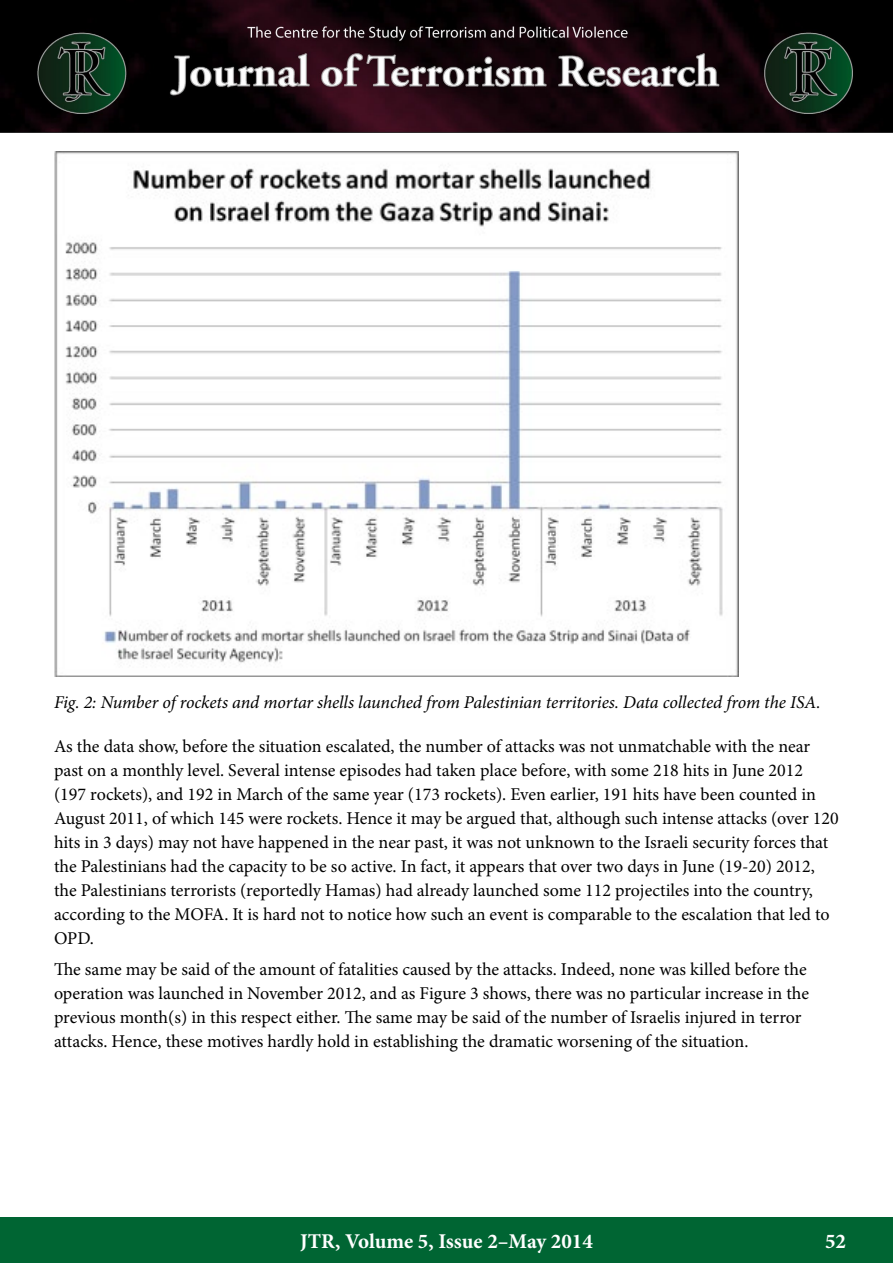
<style>
.page{position:relative;width:893px;height:1263px;background:#fff}
.page>*{position:absolute;margin:0;border:0;box-sizing:border-box;transform-origin:0 0}
.t1{font:700 21px "Minion Pro";color:#fff}
.t2{font:18px/24px "Minion Pro";color:#000}
.t3{font:italic 18px "Minion Pro";letter-spacing:-.01em;color:#000}
</style>
<div class="page">
<div style="left:0;top:1217px;width:893px;height:46px;background:#006533"></div>
<img style="left:0;top:0;width:893px;height:133px">
<img style="left:54px;top:152px;width:684px;height:525px">
<p class="t3" style="left:54px;top:690px;width:768px">Fig. 2: Number of rockets and mortar shells launched from Palestinian territories. Data collected from the ISA.</p>
<p class="t2" style="left:54px;top:734px;width:786px">As the data show, before the situation escalated, the number of attacks was not unmatchable with the near past on a monthly level. Several intense episodes had taken place before, with some 218 hits in June 2012 (197 rockets), and 192 in March of the same year (173 rockets). Even earlier, 191 hits have been counted in August 2011, of which 145 were rockets. Hence it may be argued that, although such intense attacks (over 120 hits in 3 days) may not have happened in the near past, it was not unknown to the Israeli security forces that the Palestinians had the capacity to be so active. In fact, it appears that over two days in June (19-20) 2012, the Palestinians terrorists (reportedly Hamas) had already launched some 112 projectiles into the country, according to the MOFA. It is hard not to notice how such an event is comparable to the escalation that led to OPD.</p>
<p class="t2" style="left:54px;top:957px;width:757px">The same may be said of the amount of fatalities caused by the attacks. Indeed, none was killed before the operation was launched in November 2012, and as Figure 3 shows, there was no particular increase in the previous month(s) in this respect either. The same may be said of the number of Israelis injured in terror attacks. Hence, these motives hardly hold in establishing the dramatic worsening of the situation.</p>
<p class="t1" style="left:300px;top:1226px;width:294px">JTR, Volume 5, Issue 2–May 2014</p>
<p class="t1" style="left:825px;top:1226px;width:22px">52</p>
</div>
